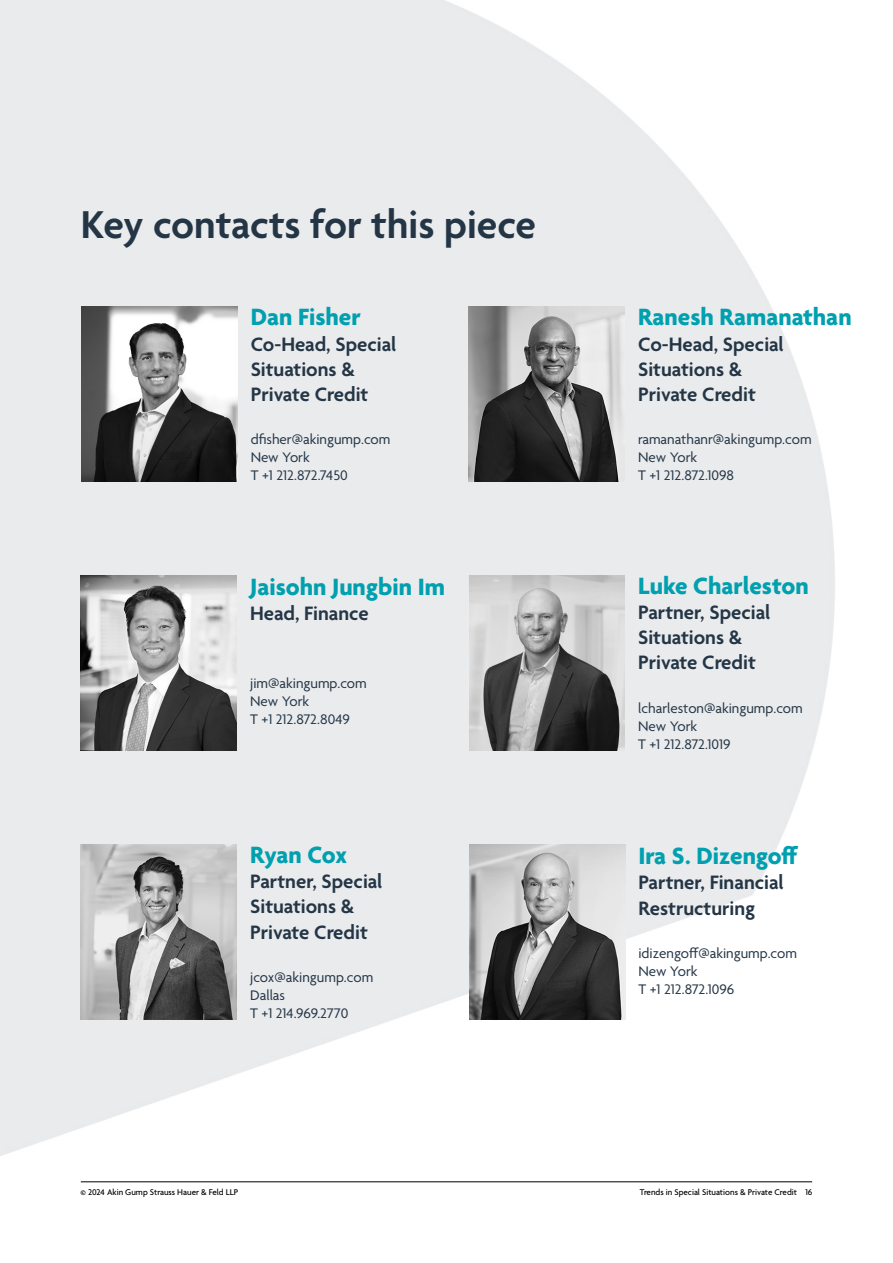
<style>
.page{position:relative;width:893px;height:1263px;background:#fff}
.page>*{position:absolute;margin:0;border:0;box-sizing:border-box;transform-origin:0 0}
.t1{font:600 42px "Agenda";color:#243646}
.t2{font:700 25.5px "Agenda";color:#00a0af}
.t3{font:600 21px/25.2px "Agenda";color:#243646}
.t4{font:15px/18px "Agenda";color:#243646}
.t5{font:500 9px "Agenda";color:#000}
</style>
<div class="page">
<img style="left:0;top:0;width:835px;height:1183px">
<img style="left:81px;top:306px;width:156px;height:175px">
<img style="left:469px;top:306px;width:156px;height:175px">
<img style="left:81px;top:575px;width:156px;height:176px">
<img style="left:81px;top:845px;width:156px;height:175px">
<img style="left:469px;top:575px;width:156px;height:176px">
<hr style="left:81px;top:1181px;width:731px;height:1px;background:#000">
<img style="left:469px;top:845px;width:156px;height:175px">
<h1 class="t1" style="left:81px;top:202px;width:457px">Key contacts for this piece</h1>
<h2 class="t2" style="left:251px;top:304px;width:111px">Dan Fisher</h2>
<h3 class="t3" style="left:251px;top:333px;width:147px">Co-Head, Special<br>Situations &amp;<br>Private Credit</h3>
<p class="t4" style="left:251px;top:431px;width:141px">dfisher@akingump.com<br>New York<br>T +1 212.872.7450</p>
<h2 class="t2" style="left:250px;top:573px;width:196px">Jaisohn Jungbin Im</h2>
<h3 class="t3" style="left:250px;top:602px;width:120px">Head, Finance</h3>
<p class="t4" style="left:250px;top:675px;width:118px">jim@akingump.com<br>New York<br>T +1 212.872.8049</p>
<h2 class="t2" style="left:250px;top:841px;width:99px">Ryan Cox</h2>
<h3 class="t3" style="left:250px;top:870px;width:134px">Partner, Special<br>Situations &amp;<br>Private Credit</h3>
<p class="t4" style="left:250px;top:969px;width:125px">jcox@akingump.com<br>Dallas<br>T +1 214.969.2770</p>
<h2 class="t2" style="left:638px;top:304px;width:215px">Ranesh Ramanathan</h2>
<h3 class="t3" style="left:638px;top:333px;width:147px">Co-Head, Special<br>Situations &amp;<br>Private Credit</h3>
<p class="t4" style="left:638px;top:431px;width:175px">ramanathanr@akingump.com<br>New York<br>T +1 212.872.1098</p>
<h2 class="t2" style="left:638px;top:572px;width:172px">Luke Charleston</h2>
<h3 class="t3" style="left:638px;top:601px;width:134px">Partner, Special<br>Situations &amp;<br>Private Credit</h3>
<p class="t4" style="left:638px;top:700px;width:166px">lcharleston@akingump.com<br>New York<br>T +1 212.872.1019</p>
<h2 class="t2" style="left:638px;top:842px;width:162px">Ira S. Dizengoff</h2>
<h3 class="t3" style="left:638px;top:871px;width:147px">Partner, Financial<br>Restructuring</h3>
<p class="t4" style="left:638px;top:945px;width:160px">idizengoff@akingump.com<br>New York<br>T +1 212.872.1096</p>
<p class="t5" style="left:80px;top:1187px;width:159px">© 2024 Akin Gump Strauss Hauer &amp; Feld LLP</p>
<p class="t5" style="left:640px;top:1187px;width:174px">Trends in Special Situations &amp; Private Credit 16</p>
</div>
